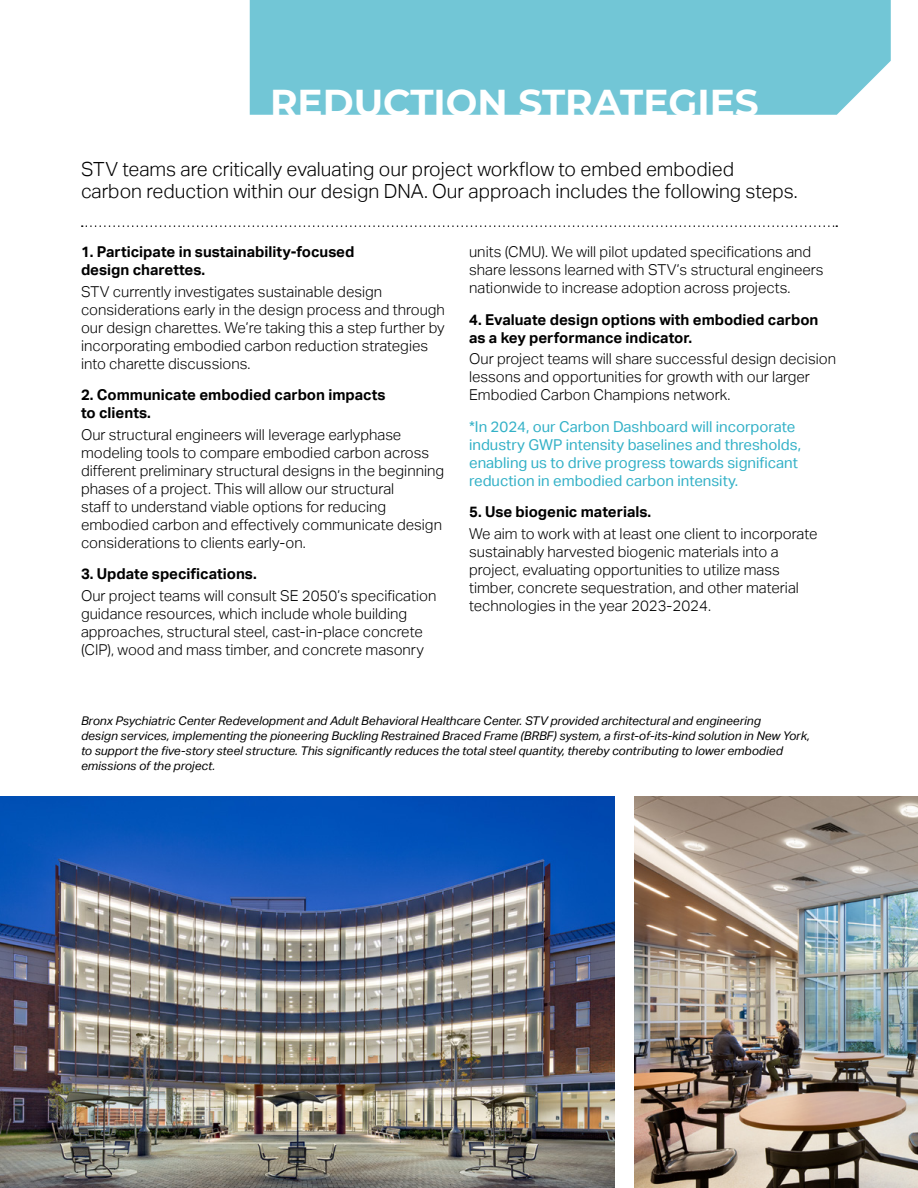
<style>
.page{position:relative;width:918px;height:1188px;background:#fff}
.page>*{position:absolute;margin:0;border:0;box-sizing:border-box;transform-origin:0 0}
.t1{font:700 37.5px "Montserrat";color:#fff}
.t2{font:300 19.5px/22.5px "Aktiv Grotesk";color:#000}
.t3{font:300 15px/18px "Aktiv Grotesk";color:#000}
.t4{font:700 15px/18px "Aktiv Grotesk";color:#000}
.t5{font:15px/18px "Aktiv Grotesk";color:#33b1c7}
.t6{font:italic 12px/15px "Aktiv Grotesk";color:#000}
</style>
<div class="page">
<div style="left:250px;top:0;width:641px;height:115px;background:#72c6d6"></div>
<img style="left:0;top:796px;width:614px;height:392px">
<svg style="left:82px;top:225px;width:755px;height:2px"></svg>
<img style="left:634px;top:796px;width:284px;height:392px">
<h1 class="t1" style="left:270px;top:76px;width:490px">REDUCTION STRATEGIES</h1>
<h2 class="t2" style="left:81px;top:158px;width:718px">STV teams are critically evaluating our project workflow to embed embodied carbon reduction within our design DNA. Our approach includes the following steps.</h2>
<p class="t4" style="left:81px;top:243px;width:275px">1. Participate in sustainability-focused design charettes.</p>
<p class="t3" style="left:81px;top:282px;width:366px">STV currently investigates sustainable design considerations early in the design process and through our design charettes. We’re taking this a step further by incorporating embodied carbon reduction strategies into charette discussions.</p>
<p class="t4" style="left:81px;top:386px;width:306px">2. Communicate embodied carbon impacts to clients.</p>
<p class="t3" style="left:81px;top:425px;width:365px">Our structural engineers will leverage earlyphase modeling tools to compare embodied carbon across different preliminary structural designs in the beginning phases of a project. This will allow our structural<br>staff to understand viable options for reducing embodied carbon and effectively communicate design considerations to clients early-on.</p>
<p class="t4" style="left:81px;top:565px;width:177px">3. Update specifications.</p>
<p class="t3" style="left:81px;top:586px;width:357px">Our project teams will consult SE 2050’s specification guidance resources, which include whole building approaches, structural steel, cast-in-place concrete (CIP), wood and mass timber, and concrete masonry</p>
<p class="t3" style="left:469px;top:243px;width:356px">units (CMU). We will pilot updated specifications and share lessons learned with STV’s structural engineers nationwide to increase adoption across projects.</p>
<p class="t4" style="left:469px;top:310px;width:351px">4. Evaluate design options with embodied carbon as a key performance indicator.</p>
<p class="t3" style="left:469px;top:350px;width:368px">Our project teams will share successful design decision lessons and opportunities for growth with our larger<br>Embodied Carbon Champions network.</p>
<p class="t5" style="left:469px;top:417px;width:333px">*In 2024, our Carbon Dashboard will incorporate industry GWP intensity baselines and thresholds, enabling us to drive progress towards significant reduction in embodied carbon intensity.</p>
<p class="t4" style="left:469px;top:503px;width:184px">5. Use biogenic materials.</p>
<p class="t3" style="left:469px;top:524px;width:350px">We aim to work with at least one client to incorporate sustainably harvested biogenic materials into a project, evaluating opportunities to utilize mass timber, concrete sequestration, and other material technologies in the year 2023-2024.</p>
<p class="t6" style="left:81px;top:713px;width:730px">Bronx Psychiatric Center Redevelopment and Adult Behavioral Healthcare Center. STV provided architectural and engineering<br>design services, implementing the pioneering Buckling Restrained Braced Frame (BRBF) system, a first-of-its-kind solution in New York, to support the five-story steel structure. This significantly reduces the total steel quantity, thereby contributing to lower embodied emissions of the project.</p>
</div>
